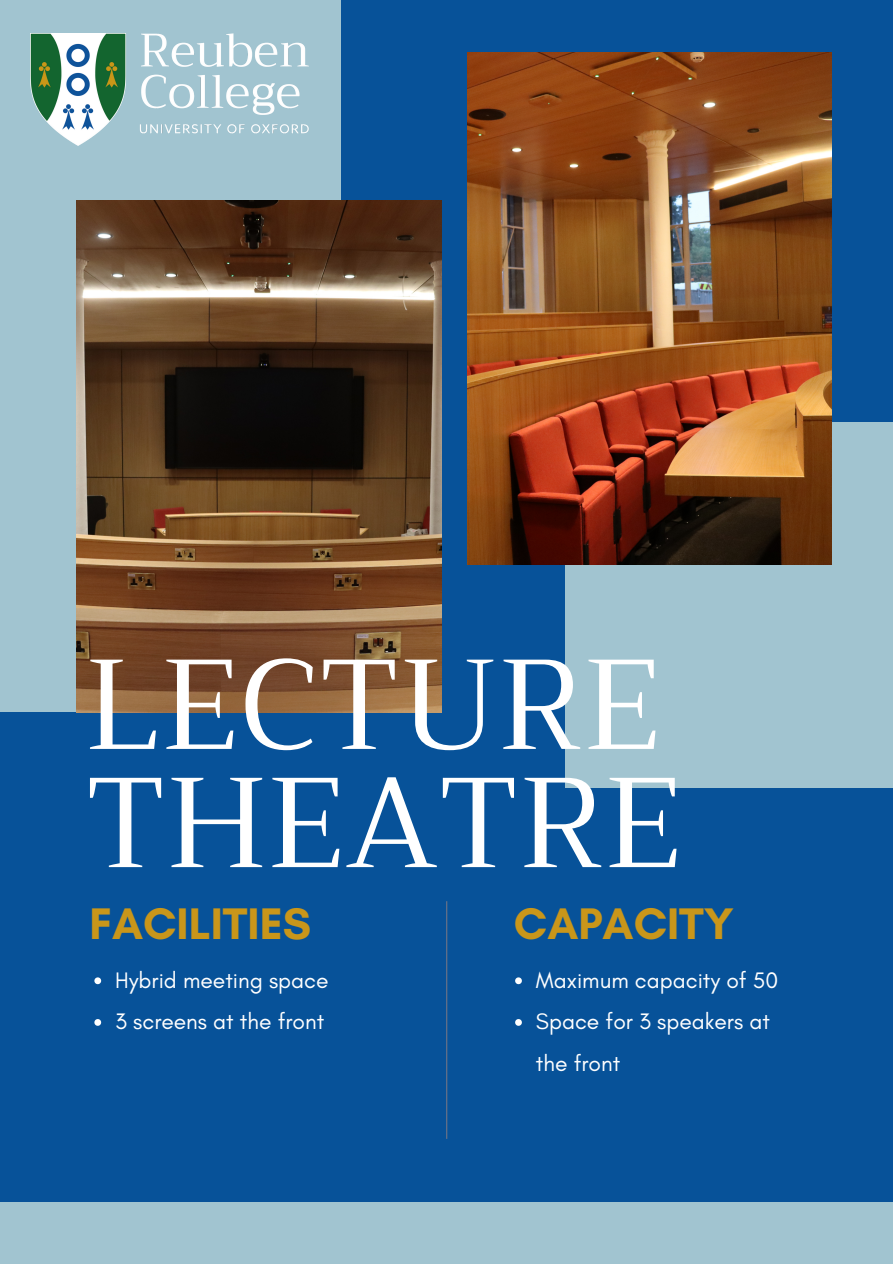
<style>
.page{position:relative;width:893px;height:1264px;background:#fff}
.page>*{position:absolute;margin:0;border:0;box-sizing:border-box;transform-origin:0 0}
.t1{font:127.5px/118.2px "Trirong";color:#fff}
.t2{font:700 45px "Glacial Indifference";color:#c9961a}
.t3{font:22.8px/41.7px "Glacial Indifference";color:#fff}
</style>
<div class="page">
<div style="left:0;top:0;width:892px;height:1263px;background:#075299"></div>
<div style="left:566px;top:422px;width:326px;height:365px;background:#a1c4d0"></div>
<img style="left:467px;top:52px;width:364px;height:512px">
<div style="left:0;top:0;width:341px;height:712px;background:#a1c4d0"></div>
<div style="left:0;top:1201px;width:892px;height:62px;background:#a1c4d0"></div>
<img style="left:76px;top:200px;width:365px;height:512px">
<hr style="left:446px;top:901px;width:1px;height:237px;background:#6f7486">
<img style="left:30px;top:33px;width:278px;height:113px">
<svg style="left:94px;top:977px;width:7px;height:7px"></svg>
<svg style="left:94px;top:1019px;width:7px;height:6px"></svg>
<svg style="left:515px;top:977px;width:7px;height:7px"></svg>
<svg style="left:515px;top:1019px;width:7px;height:6px"></svg>
<h1 class="t1" style="left:85px;top:645px;width:599px">LECTURE<br>THEATRE</h1>
<p class="t2" style="left:89px;top:896px;width:223px">FACILITIES</p>
<p class="t2" style="left:514px;top:896px;width:221px">CAPACITY</p>
<p class="t3" style="left:536px;top:958px;width:244px">Maximum capacity of 50</p>
<p class="t3" style="left:536px;top:1000px;width:235px">Space for 3 speakers at the front</p>
<h2 class="t3" style="left:115px;top:958px;width:215px">Hybrid meeting space</h2>
<h2 class="t3" style="left:115px;top:1000px;width:210px">3 screens at the front</h2>
</div>
